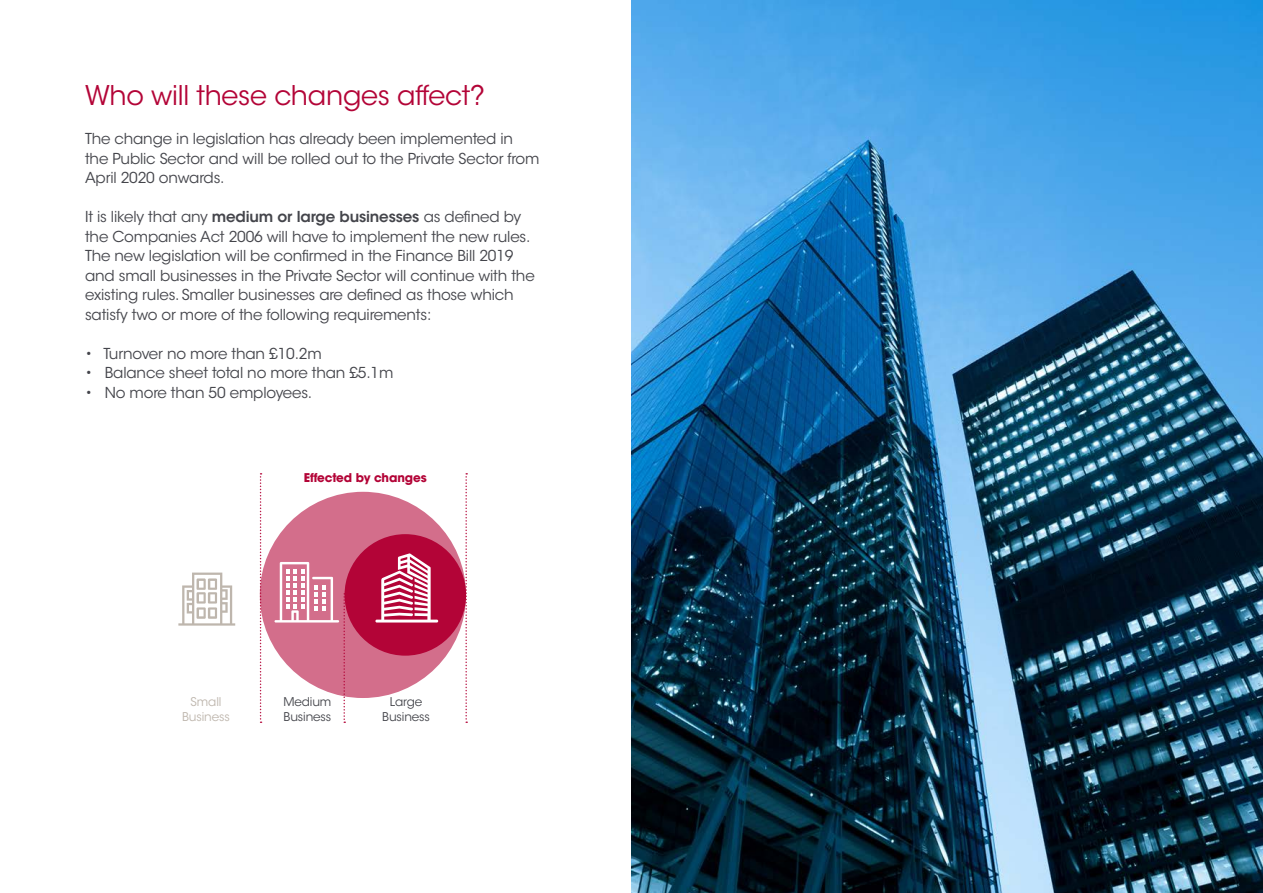
<style>
.page{position:relative;width:1263px;height:893px;background:#fff}
.page>*{position:absolute;margin:0;border:0;box-sizing:border-box;transform-origin:0 0}
.t1{font:27px "ITC Avant Garde Std";letter-spacing:-.01em;color:#b30437}
.t2{font:15px/19.5px "ITC Avant Garde Std";letter-spacing:-.01em;color:#44454b}
.t3{font:12px "ITC Avant Garde Std";letter-spacing:-.01em;color:#44454b}
.t4{font:700 12px "ITC Avant Garde Std";letter-spacing:-.01em;color:#b30437}
.t5{font:12px "ITC Avant Garde Std";letter-spacing:-.01em;color:#beb6ad}
.s1{font-weight:600}
</style>
<div class="page">
<img style="left:631px;top:0;width:632px;height:893px">
<svg style="left:178px;top:573px;width:57px;height:53px"></svg>
<svg style="left:260px;top:492px;width:206px;height:206px;background:#c7496e"></svg>
<svg style="left:375px;top:553px;width:63px;height:69px"></svg>
<svg style="left:274px;top:562px;width:71px;height:161px"></svg>
<svg style="left:260px;top:473px;width:2px;height:250px"></svg>
<svg style="left:465px;top:473px;width:2px;height:250px"></svg>
<p class="t1" style="left:85px;top:79px;width:401px">Who will these changes affect?</p>
<p class="t2" style="left:85px;top:129px;width:456px">The change in legislation has already been implemented in the Public Sector and will be rolled out to the Private Sector from<br>April 2020 onwards.</p>
<p class="t2" style="left:85px;top:207px;width:451px">It is likely that any <span class="s1">medium or large businesses</span> as defined by the Companies Act 2006 will have to implement the new rules.<br>The new legislation will be confirmed in the Finance Bill 2019 and small businesses in the Private Sector will continue with the existing rules. Smaller businesses are defined as those which satisfy two or more of the following requirements:</p>
<p class="t2" style="left:85px;top:344px;width:238px">• Turnover no more than £10.2m</p>
<p class="t2" style="left:85px;top:363px;width:310px">• Balance sheet total no more than £5.1m</p>
<p class="t2" style="left:85px;top:383px;width:229px">• No more than 50 employees.</p>
<p class="t4" style="left:304px;top:470px;width:124px">Effected by changes</p>
<p class="t5" style="left:191px;top:694px;width:32px">Small</p>
<p class="t5" style="left:182px;top:709px;width:49px">Business</p>
<p class="t3" style="left:283px;top:694px;width:50px">Medium</p>
<p class="t3" style="left:284px;top:709px;width:49px">Business</p>
<p class="t3" style="left:390px;top:694px;width:34px">Large</p>
<p class="t3" style="left:382px;top:709px;width:49px">Business</p>
</div>
